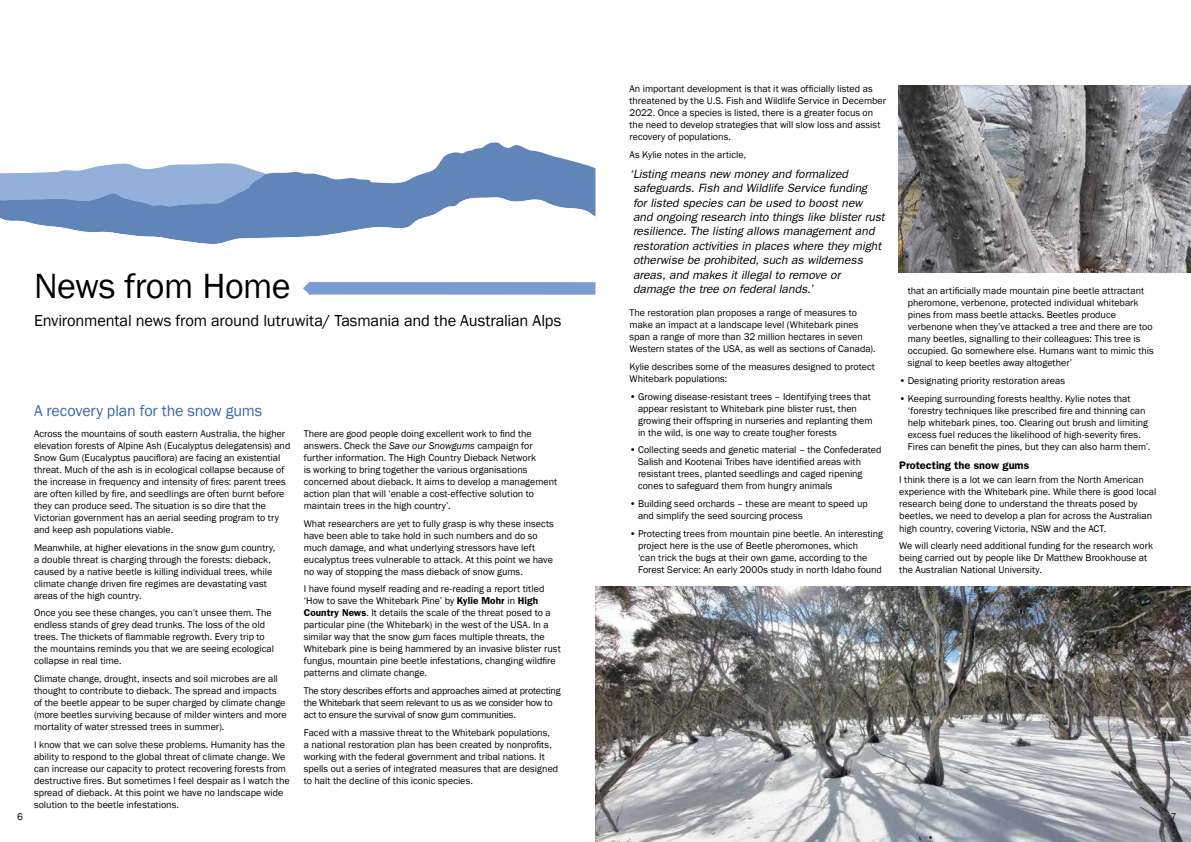
<style>
.page{position:relative;width:1191px;height:842px;background:#fff}
.page>*{position:absolute;margin:0;border:0;box-sizing:border-box;transform-origin:0 0}
.t1{font:36px "Franklin Gothic";letter-spacing:-.015em;color:#000}
.t2{font:16.4px "Franklin Gothic";letter-spacing:-.01em;color:#000}
.t3{font:16px "Franklin Gothic";letter-spacing:-.01em;color:#3a67a8}
.t4{font:italic 12px/14.4px "Franklin Gothic";letter-spacing:-.005em;color:#000}
.t5{font:600 11px "Franklin Gothic";letter-spacing:.005em;color:#000}
.t6{font:10px/12px "Franklin Gothic";color:#000}
.t7{font:10px/12px "Franklin Gothic";letter-spacing:-.02em;color:#000}
.s1{font-style:italic}
.s2{font-weight:600}
</style>
<div class="page">
<img style="left:595px;top:587px;width:596px;height:255px">
<svg style="left:0;top:142px;width:595px;height:54px"></svg>
<svg style="left:0;top:196px;width:595px;height:48px;fill:#6185b9"></svg>
<div style="left:310px;top:282px;width:285px;height:13px;background:#799dd2"></div>
<svg style="left:303px;top:281px;width:15px;height:14px"></svg>
<img style="left:899px;top:85px;width:292px;height:187px">
<h1 class="t1" style="left:34px;top:263px;width:258px">News from Home</h1>
<h2 class="t2" style="left:34px;top:310px;width:529px">Environmental news from around lutruwita/ Tasmania and the Australian Alps</h2>
<p class="t6" style="left:17px;top:811px;width:7px">6</p>
<h3 class="t3" style="left:34px;top:401px;width:230px">A recovery plan for the snow gums</h3>
<p class="t6" style="left:34px;top:428px;width:258px">Across the mountains of south eastern Australia, the higher elevation forests of Alpine Ash (Eucalyptus delegatensis) and Snow Gum (Eucalyptus pauciflora) are facing an existential threat. Much of the ash is in ecological collapse because of the increase in frequency and intensity of fires: parent trees are often killed by fire, and seedlings are often burnt before they can produce seed. The situation is so dire that the Victorian government has an aerial seeding program to try and keep ash populations viable.</p>
<p class="t6" style="left:34px;top:541px;width:243px">Meanwhile, at higher elevations in the snow gum country, a double threat is charging through the forests: dieback, caused by a native beetle is killing individual trees, while climate change driven fire regimes are devastating vast areas of the high country.</p>
<p class="t6" style="left:34px;top:607px;width:242px">Once you see these changes, you can’t unsee them. The endless stands of grey dead trunks. The loss of the old trees. The thickets of flammable regrowth. Every trip to the mountains reminds you that we are seeing ecological collapse in real time.</p>
<p class="t6" style="left:34px;top:673px;width:254px">Climate change, drought, insects and soil microbes are all thought to contribute to dieback. The spread and impacts of the beetle appear to be super charged by climate change (more beetles surviving because of milder winters and more mortality of water stressed trees in summer).</p>
<p class="t6" style="left:34px;top:738px;width:257px">I know that we can solve these problems. Humanity has the ability to respond to the global threat of climate change. We can increase our capacity to protect recovering forests from destructive fires. But sometimes I feel despair as I watch the spread of dieback. At this point we have no landscape wide solution to the beetle infestations.</p>
<p class="t6" style="left:304px;top:428px;width:255px">There are good people doing excellent work to find the answers. Check the <span class="s1">Save our Snowgums</span> campaign for further information. The High Country Dieback Network<br>is working to bring together the various organisations concerned about dieback. It aims to develop a management action plan that will ‘enable a cost-effective solution to maintain trees in the high country’.</p>
<p class="t6" style="left:304px;top:517px;width:252px">What researchers are yet to fully grasp is why these insects have been able to take hold in such numbers and do so much damage, and what underlying stressors have left eucalyptus trees vulnerable to attack. At this point we have no way of stopping the mass dieback of snow gums.</p>
<p class="t6" style="left:304px;top:583px;width:258px">I have found myself reading and re-reading a report titled ‘How to save the Whitebark Pine’ by <span class="s2">Kylie Mohr</span> in <span class="s2">High Country News</span>. It details the scale of the threat posed to a particular pine (the Whitebark) in the west of the USA. In a similar way that the snow gum faces multiple threats, the Whitebark pine is being hammered by an invasive blister rust fungus, mountain pine beetle infestations, changing wildfire patterns and climate change.</p>
<p class="t7" style="left:304px;top:685px;width:258px">The story describes efforts and approaches aimed at protecting the Whitebark that seem relevant to us as we consider how to act to ensure the survival of snow gum communities.</p>
<p class="t6" style="left:304px;top:726px;width:256px">Faced with a massive threat to the Whitebark populations,<br>a national restoration plan has been created by nonprofits, working with the federal government and tribal nations. It spells out a series of integrated measures that are designed to halt the decline of this iconic species.</p>
<p class="t6" style="left:629px;top:83px;width:258px">An important development is that it was officially listed as threatened by the U.S. Fish and Wildlife Service in December 2022. Once a species is listed, there is a greater focus on the need to develop strategies that will slow loss and assist recovery of populations.</p>
<p class="t6" style="left:629px;top:149px;width:118px">As Kylie notes in the article,</p>
<p class="t4" style="left:629px;top:167px;width:257px">‘Listing means new money and formalized safeguards. Fish and Wildlife Service funding<br>for listed species can be used to boost new<br>and ongoing research into things like blister rust resilience. The listing allows management and restoration activities in places where they might otherwise be prohibited, such as wilderness areas, and makes it illegal to remove or<br>damage the tree on federal lands.’</p>
<p class="t6" style="left:629px;top:307px;width:247px">The restoration plan proposes a range of measures to make an impact at a landscape level (Whitebark pines span a range of more than 32 million hectares in seven Western states of the USA, as well as sections of Canada).</p>
<p class="t6" style="left:629px;top:361px;width:247px">Kylie describes some of the measures designed to protect<br>Whitebark populations:</p>
<p class="t6" style="left:638px;top:391px;width:236px;text-indent:-8px">• Growing disease-resistant trees – Identifying trees that appear resistant to Whitebark pine blister rust, then growing their offspring in nurseries and replanting them in the wild, is one way to create tougher forests</p>
<p class="t6" style="left:638px;top:444px;width:245px;text-indent:-8px">• Collecting seeds and genetic material – the Confederated Salish and Kootenai Tribes have identified areas with resistant trees, planted seedlings and caged ripening cones to safeguard them from hungry animals</p>
<p class="t6" style="left:638px;top:498px;width:231px;text-indent:-8px">• Building seed orchards – these are meant to speed up and simplify the seed sourcing process</p>
<p class="t6" style="left:638px;top:528px;width:246px;text-indent:-8px">• Protecting trees from mountain pine beetle. An interesting project here is the use of Beetle pheromones, which<br>‘can trick the bugs at their own game, according to the Forest Service: An early 2000s study in north Idaho found</p>
<p class="t6" style="left:907px;top:285px;width:247px">that an artificially made mountain pine beetle attractant pheromone, verbenone, protected individual whitebark pines from mass beetle attacks. Beetles produce verbenone when they’ve attacked a tree and there are too many beetles, signalling to their colleagues: This tree is occupied. Go somewhere else. Humans want to mimic this signal to keep beetles away altogether’</p>
<p class="t6" style="left:899px;top:375px;width:167px">• Designating priority restoration areas</p>
<p class="t6" style="left:907px;top:393px;width:244px;text-indent:-8px">• Keeping surrounding forests healthy. Kylie notes that ‘forestry techniques like prescribed fire and thinning can help whitebark pines, too. Clearing out brush and limiting excess fuel reduces the likelihood of high-severity fires.<br>Fires can benefit the pines, but they can also harm them’.</p>
<p class="t5" style="left:899px;top:458px;width:131px">Protecting the snow gums</p>
<p class="t6" style="left:899px;top:474px;width:258px">I think there is a lot we can learn from the North American experience with the Whitebark pine. While there is good local research being done to understand the threats posed by beetles, we need to develop a plan for across the Australian high country, covering Victoria, NSW and the ACT.</p>
<p class="t6" style="left:899px;top:540px;width:255px">We will clearly need additional funding for the research work being carried out by people like Dr Matthew Brookhouse at the Australian National University.</p>
<p class="t6" style="left:1171px;top:811px;width:7px">7</p>
</div>
